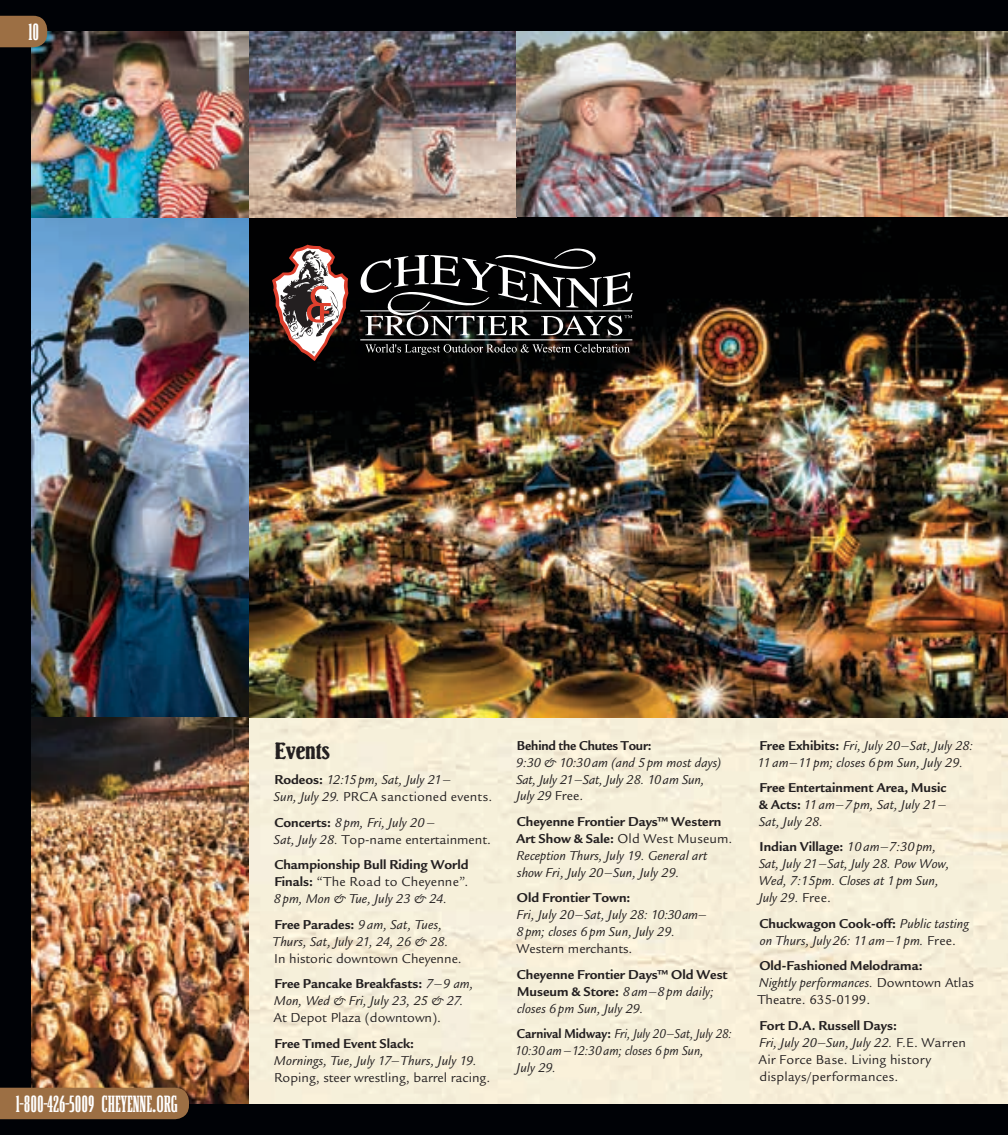
<style>
.page{position:relative;width:1008px;height:1135px;background:#fff}
.page>*{position:absolute;margin:0;border:0;box-sizing:border-box;transform-origin:0 0}
.t1{font:700 24.5px "Beton Com D";color:#fff}
.t2{font:24.5px "Springfield Ant D";color:#231f20}
.t3{font:italic 14px/17px "Legacy San ITC";color:#231f20}
.t4{font:14px/17px "Legacy San ITC";color:#231f20}
.t5{font:700 14px/17px "Legacy San ITC";color:#231f20;text-align:justify}
.t6{font:italic 14px/17px "Legacy San ITC";color:#231f20;scale:.92 1}
.t7{font:700 14px "Legacy San ITC";color:#231f20;scale:.96 1}
.s1{font-weight:700;font-style:normal}
.s2{font-style:normal}
.s3{font-weight:400}
.s4{font-weight:400;font-style:italic}
.s5{font-weight:700}
.s6{font-style:italic}
</style>
<div class="page">
<div style="left:0;top:0;width:1008px;height:1134px;background:#000206"></div>
<img style="left:32px;top:31px;width:976px;height:1072px">
<hr style="left:360px;top:310px;width:272px;height:1px;background:#fff">
<hr style="left:360px;top:339px;width:272px;height:1px;background:#fff">
<svg style="left:361px;top:246px;width:272px;height:89px"></svg>
<svg style="left:272px;top:244px;width:76px;height:117px"></svg>
<svg style="left:365px;top:344px;width:265px;height:11px"></svg>
<svg style="left:0;top:16px;width:47px;height:31px"></svg>
<div style="left:0;top:1087px;width:189px;height:31px;background:#9c6f44"></div>
<h1 class="t1" style="left:29px;top:19px;width:12px">10</h1>
<h1 class="t1" style="left:16px;top:1090px;width:164px">1-800-426-5009 CHEYENNE.ORG</h1>
<h1 class="t2" style="left:275px;top:738px;width:56px">Events</h1>
<p class="t3" style="left:274px;top:771px;width:220px"><span class="s1">Rodeos:</span> 12:15pm, Sat, July 21–<br>Sun, July 29. <span class="s2">PRCA sanctioned events.</span></p>
<p class="t3" style="left:274px;top:814px;width:219px"><span class="s1">Concerts:</span> 8pm, Fri, July 20–<br>Sat, July 28. <span class="s2">Top-name entertainment.</span></p>
<p class="t5" style="left:274px;top:856px;width:196px">Championship Bull Riding World Finals: <span class="s3">“The Road to Cheyenne”.<br></span><span class="s4">8pm, Mon &amp; Tue, July 23 &amp; 24.</span></p>
<p class="t3" style="left:273px;top:915px;width:177px"><span class="s1">Free Parades:</span> 9am, Sat, Tues,<br>Thurs, Sat, July 21, 24, 26 &amp; 28.</p>
<p class="t4" style="left:274px;top:945px;width:201px;line-height:25.6px">In historic downtown Cheyenne.<br><span class="s5">Free Pancake Breakfasts:</span> <span class="s6">7–9 am,</span></p>
<p class="t3" style="left:274px;top:992px;width:191px">Mon, Wed &amp; Fri, July 23, 25 &amp; 27.</p>
<p class="t4" style="left:274px;top:1009px;width:169px">At Depot Plaza (downtown).</p>
<p class="t5" style="left:274px;top:1034px;width:141px">Free Tımed Event Slack:</p>
<p class="t3" style="left:274px;top:1051px;width:204px">Mornings, Tue, July 17–Thurs, July 19.</p>
<p class="t4" style="left:274px;top:1068px;width:218px">Roping, steer wrestling, barrel racing.</p>
<p class="t7" style="left:517px;top:736px;width:142px">Behind the Chutes Tour:</p>
<p class="t3" style="left:516px;top:753px;width:207px">9:30 &amp; 10:30am (and 5pm most days)<br>Sat, July 21–Sat, July 28. 10am Sun,<br>July 29 <span class="s2">Free.</span></p>
<p class="t3" style="left:516px;top:813px;width:218px"><span class="s1">Cheyenne Frontier Days™ Western Art Show &amp; Sale:</span> <span class="s2">Old West Museum.<br></span>Reception Thurs, July 19. General art show Fri, July 20–Sun, July 29.</p>
<p class="t5" style="left:517px;top:889px;width:115px">Old Frontier Town:</p>
<p class="t3" style="left:516px;top:906px;width:192px">Fri, July 20–Sat, July 28: 10:30am–<br>8pm; closes 6pm Sun, July 29.</p>
<p class="t4" style="left:517px;top:940px;width:117px">Western merchants.</p>
<p class="t5" style="left:517px;top:965px;width:212px;text-align:left">Cheyenne Frontier Days™ Old West<br>Museum &amp; Store: <span class="s4">8am–8pm daily; closes 6pm Sun, July 29.</span></p>
<p class="t6" style="left:515px;top:1025px;width:237px"><span class="s1">Carnival Midway:</span> Fri, July 20–Sat, July 28:<br>10:30am –12:30am; closes 6pm Sun,<br>July 29.</p>
<p class="t3" style="left:758px;top:736px;width:217px"><span class="s1">Free Exhibits:</span> Fri, July 20–Sat, July 28:<br>11am–11pm; closes 6pm Sun, July 29.</p>
<p class="t5" style="left:759px;top:779px;width:189px">Free Entertainment Area, Music &amp; Acts: <span class="s4">11am–7pm, Sat, July 21– Sat, July 28.</span></p>
<p class="t3" style="left:759px;top:838px;width:192px"><span class="s1">Indian Village:</span> 10am–7:30pm,<br>Sat, July 21–Sat, July 28. Pow Wow,<br>Wed, 7:15pm. Closes at 1pm Sun,<br>July 29. <span class="s2">Free.</span></p>
<p class="t3" style="left:759px;top:915px;width:211px"><span class="s1">Chuckwagon Cook-off:</span> Public tasting on Thurs, July26: 11am–1pm. <span class="s2">Free.</span></p>
<p class="t4" style="left:758px;top:957px;width:218px"><span class="s5">Old-Fashioned Melodrama:<br></span><span class="s6">Nightly performances.</span> Downtown Atlas<br>Theatre. 635-0199.</p>
<p class="t4" style="left:759px;top:1016px;width:209px"><span class="s5">Fort D.A. Russell Days:<br></span><span class="s6">Fri, July 20–Sun, July 22.</span> F.E. Warren<br>Air Force Base. Living history displays/performances.</p>
</div>
